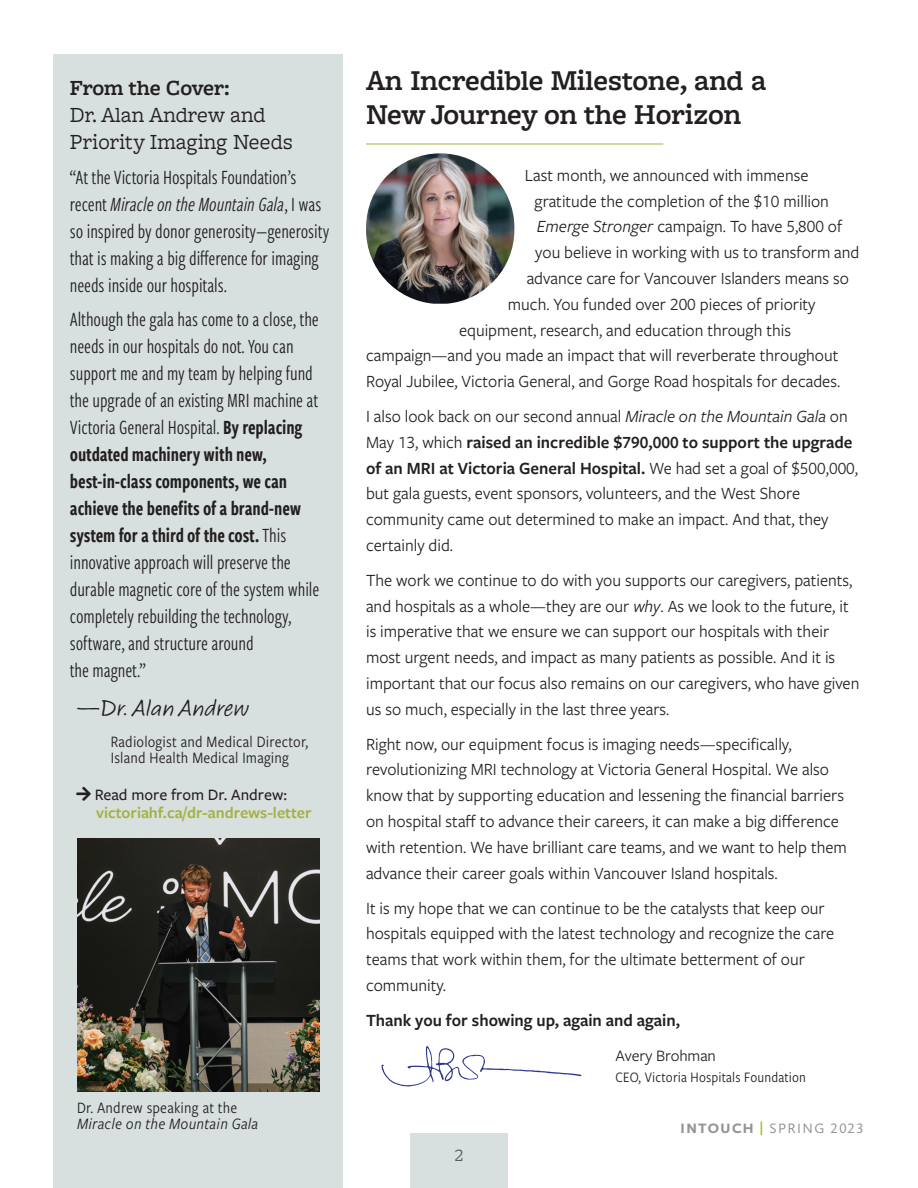
<style>
.page{position:relative;width:918px;height:1188px;background:#fff}
.page>*{position:absolute;margin:0;border:0;box-sizing:border-box;transform-origin:0 0}
.t1{font:600 30px/34.5px "Freight Macro Pro";letter-spacing:-.005em;color:#231f20}
.t2{font:24px "Calliope MVB";color:#231f20}
.t3{font:22.5px/27px "Freight Macro Pro";letter-spacing:-.005em;color:#231f20}
.t4{font:600 22.5px "Freight Macro Pro";letter-spacing:-.005em;color:#231f20}
.t5{font:21px/27px "Freight Sans Cmp Pro";letter-spacing:-.005em;color:#231f20}
.t6{font:21px/27px "Freight Sans Cmp Pro Semi";letter-spacing:-.005em;color:#231f20}
.t7{font:18px "Freight Macro Pro";color:#58595b}
.t8{font:17.85px/25.8px "Freight Sans Pro";color:#231f20}
.t9{font:600 17.85px "Freight Sans Pro";color:#231f20}
.t10{font:16.5px/16.5px "Freight Sans Cnd Pro";letter-spacing:.01em;color:#231f20}
.t11{font:600 16.5px "Freight Sans Pro";color:#a7b140}
.t12{font:italic 16.5px "Freight Sans Cnd Pro";letter-spacing:.01em;color:#231f20}
.t13{font:500 16.5px "Freight Sans Pro";color:#231f20}
.t14{font:16.5px "Freight Sans Pro";letter-spacing:-.005em;color:#231f20}
.t15{font:15px "Freight Sans Cnd Pro";letter-spacing:.01em;color:#231f20}
.t16{font:14.1px "Calluna Sans";letter-spacing:.1em;color:#929497}
.s1{font-style:italic}
.s2{font-family:"Freight Sans Cmp Pro Semi"}
.s3{font-family:"Freight Sans Cmp Pro"}
.s4{font-weight:600}
.s5{font-weight:900}
.s6{font-weight:900;color:#afbc21}
</style>
<div class="page">
<div style="left:54px;top:54px;width:289px;height:1134px;background:#d8dfdf"></div>
<svg style="left:382px;top:1046px;width:199px;height:41px"></svg>
<img style="left:366px;top:153px;width:148px;height:151px">
<hr style="left:366px;top:144px;width:297px;height:1px;background:#a7b140">
<div style="left:410px;top:1134px;width:98px;height:54px;background:#d8dfdf"></div>
<img style="left:77px;top:838px;width:243px;height:254px">
<p class="t4" style="left:70px;top:72px;width:161px">From the Cover:</p>
<p class="t3" style="left:70px;top:100px;width:225px">Dr. Alan Andrew and<br>Priority Imaging Needs</p>
<p class="t5" style="left:70px;top:163px;width:261px">“At the Victoria Hospitals Foundation’s recent <span class="s1">Miracle on the Mountain Gala</span>, I was so inspired by donor generosity—generosity that is making a big difference for imaging needs inside our hospitals.</p>
<p class="t5" style="left:70px;top:305px;width:250px">Although the gala has come to a close, the needs in our hospitals do not. You can support me and my team by helping fund the upgrade of an existing MRI machine at Victoria General Hospital. <span class="s2">By replacing</span></p>
<p class="t6" style="left:70px;top:440px;width:233px">outdated machinery with new, best-in-class components, we can achieve the benefits of a brand-new system for a third of the cost. <span class="s3">This</span></p>
<p class="t5" style="left:70px;top:548px;width:251px">innovative approach will preserve the durable magnetic core of the system while completely rebuilding the technology, software, and structure around<br>the magnet.”</p>
<h2 class="t2" style="left:77px;top:694px;width:174px">—Dr. Alan Andrew</h2>
<p class="t10" style="left:111px;top:732px;width:199px">Radiologist and Medical Director,<br>Island Health Medical Imaging</p>
<p class="t13" style="left:95px;top:784px;width:194px">Read more from Dr. Andrew:</p>
<p class="t11" style="left:96px;top:802px;width:217px">victoriahf.ca/dr-andrews-letter</p>
<p class="t10" style="left:77px;top:1099px;width:162px">Dr. Andrew speaking at the</p>
<p class="t12" style="left:77px;top:1113px;width:183px">Miracle on the Mountain Gala</p>
<h1 class="t1" style="left:366px;top:62px;width:402px">An Incredible Milestone, and a<br>New Journey on the Horizon</h1>
<p class="t8" style="left:525px;top:161px;width:285px">Last month, we announced with immense</p>
<p class="t8" style="left:535px;top:187px;width:296px">gratitude the completion of the $10 million</p>
<p class="t8" style="left:537px;top:213px;width:307px"><span class="s1">Emerge Stronger</span> campaign. To have 5,800 of</p>
<p class="t8" style="left:535px;top:239px;width:326px">you believe in working with us to transform and</p>
<p class="t8" style="left:527px;top:265px;width:324px">advance care for Vancouver Islanders means so</p>
<p class="t8" style="left:508px;top:290px;width:309px">much. You funded over 200 pieces of priority</p>
<p class="t8" style="left:459px;top:316px;width:334px">equipment, research, and education through this</p>
<p class="t8" style="left:366px;top:342px;width:474px">campaign—and you made an impact that will reverberate throughout</p>
<p class="t8" style="left:366px;top:368px;width:476px">Royal Jubilee, Victoria General, and Gorge Road hospitals for decades.</p>
<p class="t8" style="left:366px;top:403px;width:494px">I also look back on our second annual <span class="s1">Miracle on the Mountain Gala</span> on May 13, which <span class="s4">raised an incredible $790,000 to support the upgrade of an MRI at Victoria General Hospital.</span> We had set a goal of $500,000, but gala guests, event sponsors, volunteers, and the West Shore community came out determined to make an impact. And that, they certainly did.</p>
<p class="t8" style="left:366px;top:566px;width:495px">The work we continue to do with you supports our caregivers, patients, and hospitals as a whole—they are our <span class="s1">why</span>. As we look to the future, it is imperative that we ensure we can support our hospitals with their most urgent needs, and impact as many patients as possible. And it is important that our focus also remains on our caregivers, who have given us so much, especially in the last three years.</p>
<p class="t8" style="left:366px;top:730px;width:482px">Right now, our equipment focus is imaging needs—specifically, revolutionizing MRI technology at Victoria General Hospital. We also know that by supporting education and lessening the financial barriers on hospital staff to advance their careers, it can make a big difference with retention. We have brilliant care teams, and we want to help them advance their career goals within Vancouver Island hospitals.</p>
<p class="t8" style="left:366px;top:894px;width:470px">It is my hope that we can continue to be the catalysts that keep our hospitals equipped with the latest technology and recognize the care teams that work within them, for the ultimate betterment of our community.</p>
<p class="t9" style="left:366px;top:1008px;width:315px">Thank you for showing up, again and again,</p>
<p class="t14" style="left:616px;top:1045px;width:102px">Avery Brohman</p>
<p class="t15" style="left:616px;top:1067px;width:192px">CEO, Victoria Hospitals Foundation</p>
<p class="t7" style="left:454px;top:1143px;width:10px">2</p>
<p class="t16" style="left:681px;top:1120px;width:184px"><span class="s5">INTOUCH</span> <span class="s6">|</span> SPRING 2023</p>
</div>
